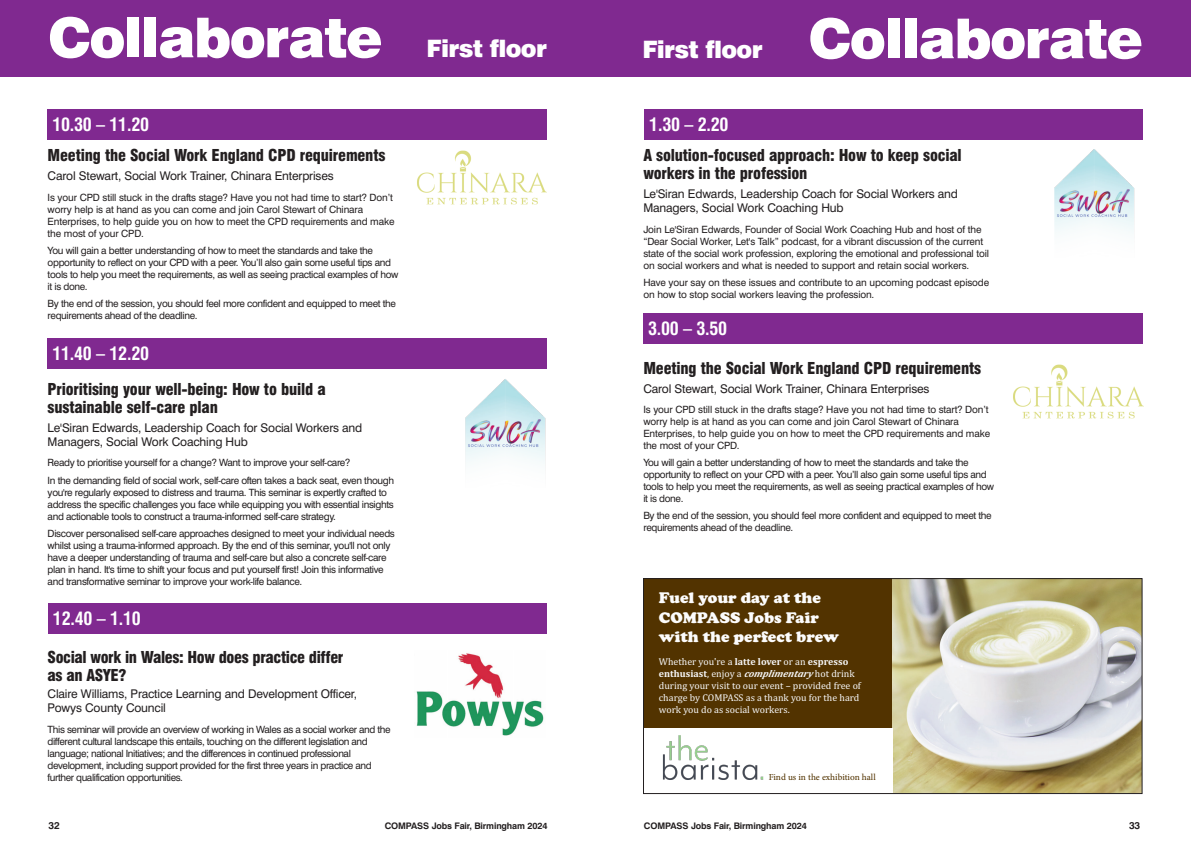
<style>
.page{position:relative;width:1191px;height:842px;background:#fff}
.page>*{position:absolute;margin:0;border:0;box-sizing:border-box;transform-origin:0 0}
.t1{font:900 55px "Swiss 721 BT";letter-spacing:-.03em;color:#fff}
.t2{font:900 24px "Swiss 721 BT";letter-spacing:-.03em;color:#fff}
.t3{font:700 condensed 18px "Swiss 721 BT";letter-spacing:-.01em;color:#fff}
.t4{font:900 condensed 16px/18px "Swiss 721 BT";letter-spacing:-.015em;color:#231f20}
.t5{font:900 16px/19.2px "Cooper";color:#fcfcfc}
.t6{font:12px/14px "Swiss 721 BT";letter-spacing:-.015em;color:#231f20}
.t7{font:10px/12px "Swiss 721 BT";letter-spacing:-.035em;color:#231f20}
.t8{font:10px/12px "Swiss 721 BT";letter-spacing:-.015em;color:#231f20}
.t9{font:10px/12px "Cambria";color:#f7f7f8}
.t10{font:700 10px "Swiss 721 BT";color:#231f20}
.t11{font:700 9px "Swiss 721 BT";letter-spacing:-.015em;color:#231f20}
.t12{font:9px "Adobe Hebrew";color:#523300}
.s1{font-weight:700}
.s2{font-weight:700;font-style:italic}
</style>
<div class="page">
<div style="left:0;top:0;width:1191px;height:77px;background:#802990"></div>
<div style="left:47px;top:109px;width:500px;height:30px;background:#802990"></div>
<div style="left:47px;top:338px;width:500px;height:30px;background:#802990"></div>
<div style="left:643px;top:313px;width:500px;height:30px;background:#802990"></div>
<div style="left:48px;top:604px;width:499px;height:30px;background:#802990"></div>
<img style="left:416px;top:653px;width:128px;height:83px">
<div style="left:644px;top:109px;width:499px;height:30px;background:#802990"></div>
<img style="left:417px;top:150px;width:130px;height:55px">
<img style="left:465px;top:379px;width:81px;height:85px">
<img style="left:1054px;top:149px;width:81px;height:83px">
<img style="left:1013px;top:364px;width:130px;height:55px">
<div style="left:645px;top:580px;width:247px;height:148px;background:#523300"></div>
<img style="left:892px;top:580px;width:248px;height:212px">
<img style="left:662px;top:735px;width:102px;height:45px">
<div style="left:643px;top:578px;width:499px;height:216px;border:1px solid #231f20"></div>
<p class="t1" style="left:48px;top:18px;width:336px">Collaborate</p>
<p class="t3" style="left:52px;top:117px;width:98px">10.30 – 11.20</p>
<p class="t4" style="left:48px;top:148px;width:339px">Meeting the Social Work England CPD requirements</p>
<p class="t6" style="left:48px;top:170px;width:288px">Carol Stewart, Social Work Trainer, Chinara Enterprises</p>
<p class="t8" style="left:48px;top:192px;width:348px">Is your CPD still stuck in the drafts stage? Have you not had time to start? Don’t worry help is at hand as you can come and join Carol Stewart of Chinara Enterprises, to help guide you on how to meet the CPD requirements and make the most of your CPD.</p>
<p class="t7" style="left:48px;top:245px;width:352px">You will gain a better understanding of how to meet the standards and take the opportunity to reflect on your CPD with a peer. You’ll also gain some useful tips and tools to help you meet the requirements, as well as seeing practical examples of how it is done.</p>
<p class="t7" style="left:48px;top:298px;width:350px">By the end of the session, you should feel more confident and equipped to meet the requirements ahead of the deadline.</p>
<p class="t3" style="left:52px;top:346px;width:98px">11.40 – 12.20</p>
<p class="t4" style="left:48px;top:381px;width:280px">Prioritising your well-being: How to build a sustainable self-care plan</p>
<p class="t6" style="left:48px;top:422px;width:316px">Le'Siran Edwards, Leadership Coach for Social Workers and<br>Managers, Social Work Coaching Hub</p>
<p class="t7" style="left:48px;top:458px;width:304px">Ready to prioritise yourself for a change? Want to improve your self-care?</p>
<p class="t7" style="left:48px;top:475px;width:348px">In the demanding field of social work, self-care often takes a back seat, even though you're regularly exposed to distress and trauma. This seminar is expertly crafted to address the specific challenges you face while equipping you with essential insights and actionable tools to construct a trauma-informed self-care strategy.</p>
<p class="t7" style="left:48px;top:529px;width:349px">Discover personalised self-care approaches designed to meet your individual needs whilst using a trauma-informed approach. By the end of this seminar, you'll not only have a deeper understanding of trauma and self-care but also a concrete self-care plan in hand. It's time to shift your focus and put yourself first! Join this informative and transformative seminar to improve your work-life balance.</p>
<p class="t3" style="left:53px;top:612px;width:89px">12.40 – 1.10</p>
<p class="t4" style="left:48px;top:649px;width:297px">Social work in Wales: How does practice differ as an ASYE?</p>
<p class="t6" style="left:48px;top:688px;width:311px">Claire Williams, Practice Learning and Development Officer,<br>Powys County Council</p>
<p class="t7" style="left:48px;top:724px;width:344px">This seminar will provide an overview of working in Wales as a social worker and the different cultural landscape this entails, touching on the different legislation and language; national Initiatives; and the differences in continued professional development, including support provided for the first three years in practice and further qualification opportunities.</p>
<p class="t2" style="left:426px;top:40px;width:122px">First floor</p>
<p class="t2" style="left:642px;top:41px;width:122px">First floor</p>
<p class="t3" style="left:649px;top:117px;width:81px">1.30 – 2.20</p>
<p class="t1" style="left:808px;top:19px;width:336px">Collaborate</p>
<p class="t4" style="left:643px;top:148px;width:320px">A solution-focused approach: How to keep social workers in the profession</p>
<p class="t6" style="left:643px;top:188px;width:316px">Le'Siran Edwards, Leadership Coach for Social Workers and<br>Managers, Social Work Coaching Hub</p>
<p class="t8" style="left:643px;top:224px;width:347px">Join Le'Siran Edwards, Founder of Social Work Coaching Hub and host of the “Dear Social Worker, Let's Talk” podcast, for a vibrant discussion of the current state of the social work profession, exploring the emotional and professional toil on social workers and what is needed to support and retain social workers.</p>
<p class="t8" style="left:643px;top:277px;width:347px">Have your say on these issues and contribute to an upcoming podcast episode on how to stop social workers leaving the profession.</p>
<p class="t3" style="left:648px;top:321px;width:81px">3.00 – 3.50</p>
<p class="t4" style="left:643px;top:360px;width:339px">Meeting the Social Work England CPD requirements</p>
<p class="t6" style="left:643px;top:383px;width:288px">Carol Stewart, Social Work Trainer, Chinara Enterprises</p>
<p class="t8" style="left:643px;top:405px;width:348px">Is your CPD still stuck in the drafts stage? Have you not had time to start? Don’t worry help is at hand as you can come and join Carol Stewart of Chinara Enterprises, to help guide you on how to meet the CPD requirements and make the most of your CPD.</p>
<p class="t7" style="left:643px;top:458px;width:352px">You will gain a better understanding of how to meet the standards and take the opportunity to reflect on your CPD with a peer. You’ll also gain some useful tips and tools to help you meet the requirements, as well as seeing practical examples of how it is done.</p>
<p class="t7" style="left:643px;top:511px;width:350px">By the end of the session, you should feel more confident and equipped to meet the requirements ahead of the deadline.</p>
<p class="t5" style="left:659px;top:590px;width:182px">Fuel your day at the<br>COMPASS Jobs Fair with the perfect brew</p>
<p class="t9" style="left:659px;top:657px;width:204px">Whether you're a <span class="s1">latte lover</span> or an <span class="s1">espresso enthusiast</span>, enjoy a <span class="s2">complimentary</span> hot drink during your visit to our event – provided free of charge by COMPASS as a thank you for the hard work you do as social workers.</p>
<p class="t12" style="left:768px;top:771px;width:108px">Find us in the exhibition hall</p>
<p class="t10" style="left:48px;top:822px;width:13px">32</p>
<p class="t11" style="left:385px;top:822px;width:164px">COMPASS Jobs Fair, Birmingham 2024</p>
<p class="t11" style="left:644px;top:822px;width:164px">COMPASS Jobs Fair, Birmingham 2024</p>
<p class="t10" style="left:1129px;top:822px;width:13px">33</p>
</div>
